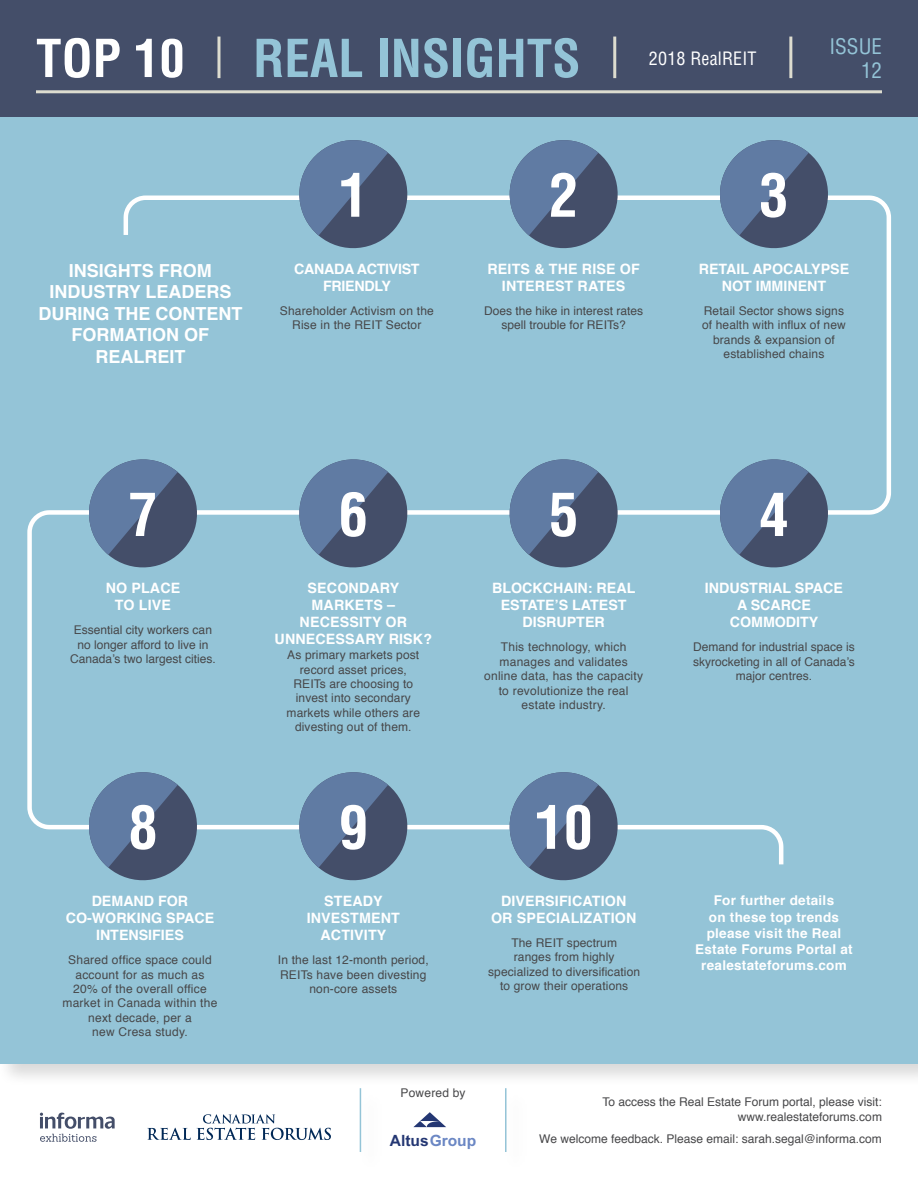
<style>
.page{position:relative;width:918px;height:1188px;background:#fff}
.page>*{position:absolute;margin:0;border:0;box-sizing:border-box;transform-origin:0 0}
.t1{font:700 condensed 58.5px "Helvetica";color:#fff}
.t2{font:700 condensed 51px "Helvetica";color:#94c4d7}
.t3{font:700 condensed 51px "Helvetica";color:#fff}
.t4{font:condensed 21px/24px "Helvetica";color:#94c4d7;text-align:right}
.t5{font:700 18px/21.6px "Helvetica";color:#fff;text-align:center}
.t6{font:condensed 18px "Helvetica";letter-spacing:.01em;color:#fff}
.t7{font:700 15.6px "Arial";color:#243773}
.t8{font:700 14.25px/17.1px "Helvetica";color:#fff;text-align:center}
.t9{font:700 14.25px/17.1px "Helvetica";letter-spacing:-.02em;color:#fff;text-align:center}
.t10{font:700 13.5px/16.2px "Helvetica";letter-spacing:.02em;color:#fff;text-align:center}
.t11{font:12px/14.4px "Helvetica";letter-spacing:.01em;color:#474749;text-align:center}
.s1{color:#6b87c4}
</style>
<div class="page">
<div style="left:0;top:114px;width:918px;height:973px;background:#000;opacity:.15"></div>
<div style="left:0;top:117px;width:918px;height:946px;background:#94c4d7"></div>
<div style="left:0;top:0;width:918px;height:117px;background:#444e69"></div>
<hr style="left:36px;top:90px;width:846px;height:3px;background:#dddccf">
<hr style="left:613px;top:37px;width:3px;height:41px;background:#dddccf">
<hr style="left:217px;top:37px;width:3px;height:41px;background:#dddccf">
<hr style="left:789px;top:37px;width:3px;height:41px;background:#dddccf">
<hr style="left:374px;top:196px;width:389px;height:4px;background:#fff">
<hr style="left:153px;top:825px;width:389px;height:4px;background:#fff">
<div style="left:153px;top:510px;width:622px;height:5px;background:#fff"></div>
<svg style="left:123px;top:140px;width:291px;height:109px"></svg>
<svg style="left:503px;top:140px;width:121px;height:109px"></svg>
<svg style="left:293px;top:772px;width:121px;height:109px"></svg>
<svg style="left:503px;top:459px;width:121px;height:109px"></svg>
<svg style="left:713px;top:140px;width:178px;height:428px"></svg>
<svg style="left:27px;top:459px;width:177px;height:422px"></svg>
<svg style="left:293px;top:459px;width:121px;height:109px"></svg>
<svg style="left:503px;top:772px;width:281px;height:109px"></svg>
<svg style="left:147px;top:1128px;width:44px;height:12px"></svg>
<svg style="left:197px;top:1114px;width:134px;height:26px"></svg>
<hr style="left:360px;top:1088px;width:1px;height:64px;background:#94c4d7">
<svg style="left:40px;top:1113px;width:75px;height:29px"></svg>
<hr style="left:505px;top:1088px;width:2px;height:64px;background:#94c4d7">
<svg style="left:413px;top:1112px;width:33px;height:15px"></svg>
<h2 class="t3" style="left:36px;top:28px;width:150px">TOP 10</h2>
<h2 class="t2" style="left:253px;top:28px;width:329px">REAL INSIGHTS</h2>
<h1 class="t1" style="left:339px;top:160px;width:31px">1</h1>
<h1 class="t1" style="left:549px;top:160px;width:31px">2</h1>
<h3 class="t6" style="left:649px;top:47px;width:109px">2018 RealREIT</h3>
<h1 class="t1" style="left:759px;top:160px;width:31px">3</h1>
<h3 class="t4" style="left:829px;top:34px;width:54px">ISSUE<br>12</h3>
<h3 class="t5" style="left:38px;top:260px;width:205px">INSIGHTS FROM<br>INDUSTRY LEADERS<br>DURING THE CONTENT<br>FORMATION OF<br>REALREIT</h3>
<p class="t9" style="left:294px;top:260px;width:127px">CANADA ACTIVIST<br>FRIENDLY</p>
<p class="t8" style="left:488px;top:260px;width:154px">REITS &amp; THE RISE OF<br>INTEREST RATES</p>
<p class="t8" style="left:699px;top:260px;width:152px">RETAIL APOCALYPSE<br>NOT IMMINENT</p>
<p class="t11" style="left:280px;top:304px;width:156px">Shareholder Activism on the<br>Rise in the REIT Sector</p>
<p class="t11" style="left:484px;top:304px;width:160px">Does the hike in interest rates spell trouble for REITs?</p>
<p class="t11" style="left:702px;top:304px;width:145px">Retail Sector shows signs of health with influx of new brands &amp; expansion of established chains</p>
<h1 class="t1" style="left:128px;top:479px;width:31px">7</h1>
<p class="t8" style="left:106px;top:580px;width:76px">NO PLACE<br>TO LIVE</p>
<p class="t11" style="left:70px;top:623px;width:147px">Essential city workers can no longer afford to live in<br>Canada’s two largest cities.</p>
<h1 class="t1" style="left:128px;top:792px;width:31px">8</h1>
<h1 class="t1" style="left:339px;top:479px;width:31px">6</h1>
<p class="t8" style="left:275px;top:580px;width:159px">SECONDARY<br>MARKETS –<br>NECESSITY OR<br>UNNECESSARY RISK?</p>
<p class="t11" style="left:287px;top:648px;width:135px">As primary markets post record asset prices,<br>REITs are choosing to invest into secondary markets while others are divesting out of them.</p>
<h1 class="t1" style="left:339px;top:792px;width:31px">9</h1>
<h1 class="t1" style="left:549px;top:479px;width:31px">5</h1>
<p class="t8" style="left:492px;top:580px;width:145px">BLOCKCHAIN: REAL<br>ESTATE’S LATEST<br>DISRUPTER</p>
<p class="t11" style="left:484px;top:640px;width:160px">This technology, which manages and validates online data, has the capacity to revolutionize the real estate industry.</p>
<h1 class="t1" style="left:534px;top:792px;width:60px">10</h1>
<h1 class="t1" style="left:759px;top:479px;width:31px">4</h1>
<p class="t8" style="left:705px;top:580px;width:140px">INDUSTRIAL SPACE<br>A SCARCE<br>COMMODITY</p>
<p class="t11" style="left:693px;top:640px;width:163px">Demand for industrial space is skyrocketing in all of Canada’s major centres.</p>
<p class="t8" style="left:66px;top:893px;width:150px">DEMAND FOR<br>CO-WORKING SPACE<br>INTENSIFIES</p>
<p class="t8" style="left:307px;top:893px;width:95px">STEADY<br>INVESTMENT<br>ACTIVITY</p>
<p class="t8" style="left:491px;top:893px;width:147px">DIVERSIFICATION<br>OR SPECIALIZATION</p>
<p class="t11" style="left:488px;top:936px;width:154px">The REIT spectrum<br>ranges from highly specialized to diversification to grow their operations</p>
<p class="t11" style="left:63px;top:953px;width:156px">Shared office space could account for as much as<br>20% of the overall office market in Canada within the next decade, per a<br>new Cresa study.</p>
<p class="t11" style="left:278px;top:953px;width:152px">In the last 12-month period,<br>REITs have been divesting non-core assets</p>
<p class="t10" style="left:695px;top:893px;width:159px">For further details<br>on these top trends please visit the Real<br>Estate Forums Portal at realestateforums.com</p>
<p class="t11" style="left:401px;top:1086px;width:66px">Powered by</p>
<h3 class="t7" style="left:390px;top:1130px;width:88px">Altus<span class="s1">Group</span></h3>
<p class="t11" style="left:603px;top:1095px;width:281px;line-height:15px;text-align:right">To access the Real Estate Forum portal, please visit: www.realestateforums.com</p>
<p class="t11" style="left:539px;top:1132px;width:344px">We welcome feedback. Please email: sarah.segal@informa.com</p>
</div>
